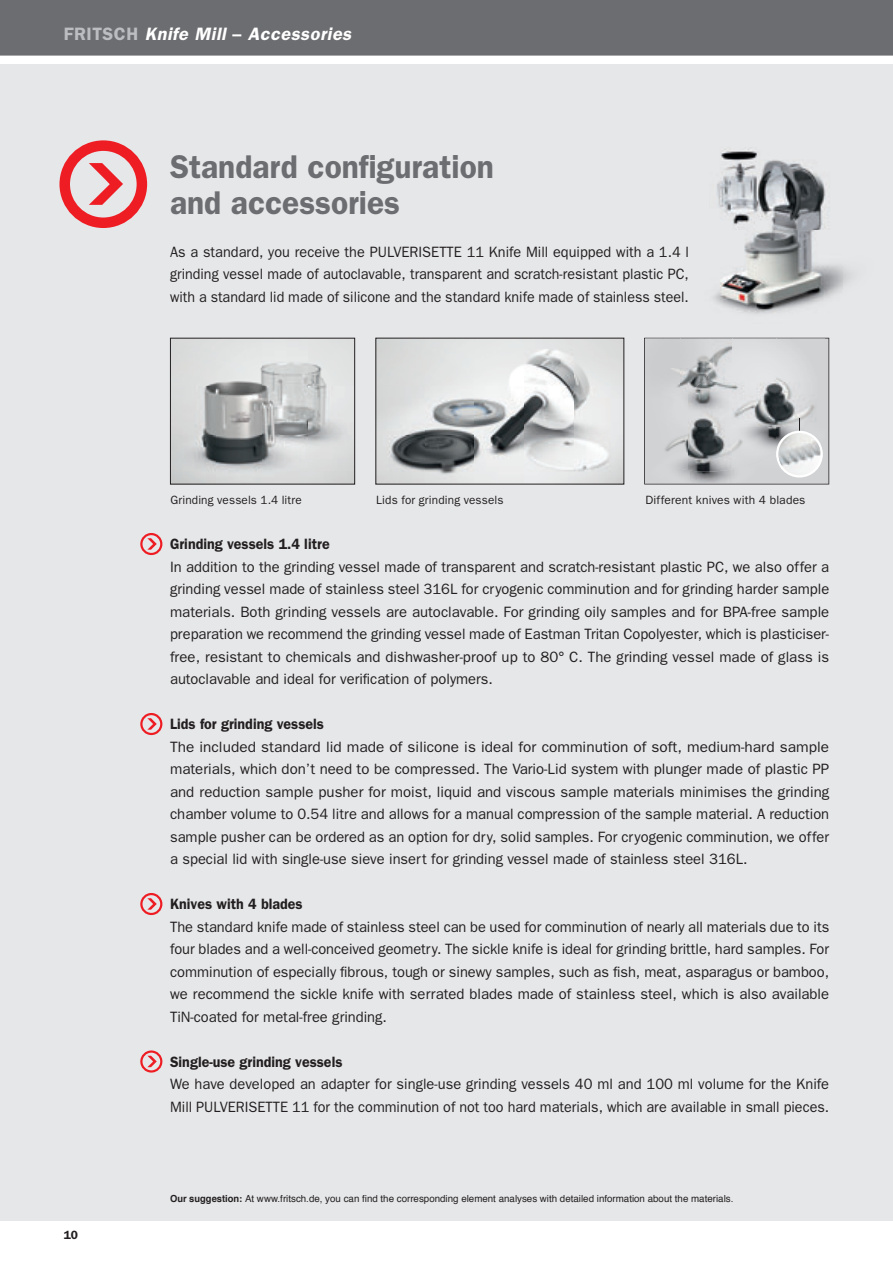
<style>
.page{position:relative;width:893px;height:1263px;background:#fff}
.page>*{position:absolute;margin:0;border:0;box-sizing:border-box;transform-origin:0 0}
.t1{font:600 33px/36px "Franklin Gothic";color:#6c6d70;scale:.96 1}
.t2{font:italic 600 18px "Franklin Gothic";letter-spacing:.03em;color:#fff}
.t3{font:15px/22.5px "Franklin Gothic";color:#231f20;text-align:justify}
.t4{font:15px/22.5px "Franklin Gothic";color:#231f20;text-align:justify;scale:.96 1}
.t5{font:600 15px "Franklin Gothic";color:#231f20;scale:.95 1}
.t6{font:12px "Franklin Gothic";letter-spacing:.015em;color:#231f20}
.t7{font:600 12px "Franklin Gothic";color:#231f20}
.t8{font:9.75px "Helvetica";color:#231f20}
.s1{font-style:normal;color:#bcbdc0}
.s2{font-style:normal}
.s3{font-weight:700}
</style>
<div class="page">
<div style="left:0;top:64px;width:893px;height:1156px;background:#e6e7e9"></div>
<img style="left:172px;top:340px;width:181px;height:142px">
<div style="left:170px;top:338px;width:185px;height:146px;border:1px solid #231f20"></div>
<img style="left:377px;top:340px;width:245px;height:142px">
<img style="left:842px;top:266px;width:10px;height:23px">
<img style="left:713px;top:149px;width:129px;height:165px">
<svg style="left:644px;top:338px;width:185px;height:146px"></svg>
<img style="left:777px;top:432px;width:45px;height:44px;border-radius:50%">
<div style="left:776px;top:431px;width:47px;height:47px;border:2px solid #fff;border-radius:50%"></div>
<div style="left:0;top:0;width:893px;height:55px;background:#6c6d70"></div>
<div style="left:59px;top:140px;width:88px;height:88px;border:10px solid #ee1d23;border-radius:50%"></div>
<svg style="left:89px;top:163px;width:34px;height:42px"></svg>
<div style="left:140px;top:533px;width:22px;height:22px;border:2px solid #ee1d23;border-radius:50%"></div>
<svg style="left:147px;top:538px;width:10px;height:12px"></svg>
<div style="left:140px;top:713px;width:22px;height:22px;border:2px solid #ee1d23;border-radius:50%"></div>
<svg style="left:147px;top:718px;width:10px;height:12px"></svg>
<div style="left:140px;top:893px;width:22px;height:22px;border:2px solid #ee1d23;border-radius:50%"></div>
<svg style="left:147px;top:898px;width:10px;height:12px"></svg>
<div style="left:140px;top:1050px;width:22px;height:23px;border:2px solid #ee1d23;border-radius:50%"></div>
<svg style="left:147px;top:1056px;width:10px;height:11px"></svg>
<p class="t2" style="left:64px;top:28px;width:289px"><span class="s1">FRITSCH</span> Knife Mill <span class="s2">–</span> Accessories</p>
<h1 class="t1" style="left:170px;top:151px;width:339px">Standard configuration and accessories</h1>
<p class="t4" style="left:170px;top:241px;width:542px">As a standard, you receive the PULVERISETTE 11 Knife Mill equipped with a 1.4 l grinding vessel made of autoclavable, transparent and scratch-resistant plastic PC, with a standard lid made of silicone and the standard knife made of stainless steel.</p>
<p class="t6" style="left:170px;top:496px;width:133px">Grinding vessels 1.4 litre</p>
<p class="t6" style="left:376px;top:496px;width:129px">Lids for grinding vessels</p>
<p class="t6" style="left:645px;top:496px;width:162px">Different knives with 4 blades</p>
<p class="t5" style="left:170px;top:539px;width:170px">Grinding vessels 1.4 litre</p>
<p class="t3" style="left:170px;top:556px;width:661px">In addition to the grinding vessel made of transparent and scratch-resistant plastic PC, we also offer a grinding vessel made of stainless steel 316L for cryogenic comminution and for grinding harder sample materials. Both grinding vessels are autoclavable. For grinding oily samples and for BPA-free sample preparation we recommend the grinding vessel made of Eastman Tritan Copolyester, which is plasticiser&shy;free, resistant to chemicals and dishwasher-proof up to 80° C. The grinding vessel made of glass is autoclavable and ideal for verification of polymers.</p>
<p class="t5" style="left:170px;top:719px;width:163px">Lids for grinding vessels</p>
<p class="t3" style="left:170px;top:736px;width:661px">The included standard lid made of silicone is ideal for comminution of soft, medium-hard sample materials, which don’t need to be compressed. The Vario-Lid system with plunger made of plastic PP and reduction sample pusher for moist, liquid and viscous sample materials minimises the grinding chamber volume to 0.54 litre and allows for a manual compression of the sample material. A reduction sample pusher can be ordered as an option for dry, solid samples. For cryogenic comminution, we offer a special lid with single-use sieve insert for grinding vessel made of stainless steel 316L.</p>
<p class="t5" style="left:170px;top:899px;width:141px">Knives with 4 blades</p>
<p class="t3" style="left:170px;top:916px;width:661px">The standard knife made of stainless steel can be used for comminution of nearly all materials due to its four blades and a well-conceived geometry. The sickle knife is ideal for grinding brittle, hard samples. For comminution of especially fibrous, tough or sinewy samples, such as fish, meat, asparagus or bamboo, we recommend the sickle knife with serrated blades made of stainless steel, which is also available TiN-coated for metal-free grinding.</p>
<p class="t5" style="left:170px;top:1056px;width:183px">Single-use grinding vessels</p>
<p class="t3" style="left:170px;top:1074px;width:661px">We have developed an adapter for single-use grinding vessels 40 ml and 100 ml volume for the Knife<br>Mill PULVERISETTE 11 for the comminution of not too hard materials, which are available in small pieces.</p>
<p class="t7" style="left:64px;top:1230px;width:16px">10</p>
<p class="t8" style="left:170px;top:1194px;width:565px"><span class="s3">Our suggestion:</span> At www.fritsch.de, you can find the corresponding element analyses with detailed information about the materials.</p>
</div>
